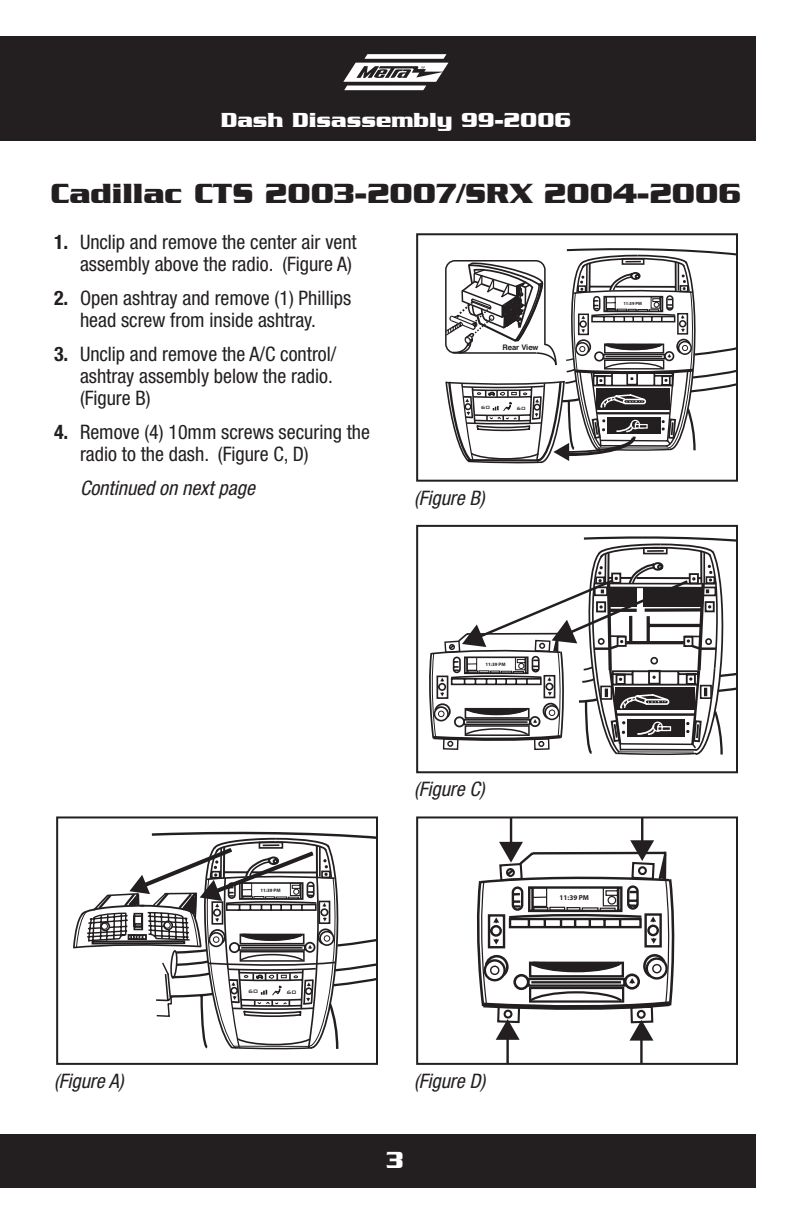
<style>
.page{position:relative;width:792px;height:1224px;background:#fff}
.page>*{position:absolute;margin:0;border:0;box-sizing:border-box;transform-origin:0 0}
.t1{font:700 30px "Serpentine";color:#231f20}
.t2{font:700 24px "Serpentine D";color:#fff}
.t3{font:700 22px "Serpentine";color:#fff}
.t4{font:condensed 20px/22px "Helvetica Neue";color:#231f20}
.t5{font:italic condensed 20px "Helvetica Neue";color:#231f20}
.t6{font:700 7.6px "Helvetica";color:#231f20}
.t7{font:700 7.2px "Myriad";color:#231f20}
.t8{font:500 6.6px "Bank Gothic BT";color:#231f20}
.t9{font:500 6px "Bank Gothic BT";color:#231f20}
.t10{font:700 5px "Myriad";color:#231f20}
.t11{font:700 4.6px "Myriad";color:#231f20}
.s1{font-weight:700}
</style>
<div class="page">
<div style="left:0;top:36px;width:756px;height:105px;background:#231f20"></div>
<div style="left:0;top:1134px;width:756px;height:54px;background:#231f20"></div>
<svg style="left:343px;top:54px;width:105px;height:36px"></svg>
<svg style="left:445px;top:248px;width:290px;height:216px"></svg>
<div style="left:416px;top:233px;width:322px;height:249px;border:2px solid #231f20"></div>
<hr style="left:641px;top:817px;width:2px;height:27px;background:#231f20">
<hr style="left:510px;top:817px;width:2px;height:28px;background:#231f20">
<hr style="left:640px;top:1037px;width:3px;height:27px;background:#231f20">
<hr style="left:506px;top:1036px;width:3px;height:28px;background:#231f20">
<svg style="left:477px;top:840px;width:198px;height:201px"></svg>
<div style="left:416px;top:816px;width:322px;height:249px;border:2px solid #231f20"></div>
<svg style="left:429px;top:536px;width:306px;height:220px"></svg>
<div style="left:416px;top:525px;width:322px;height:248px;border:2px solid #231f20"></div>
<svg style="left:73px;top:832px;width:302px;height:218px"></svg>
<div style="left:56px;top:816px;width:322px;height:249px;border:2px solid #231f20"></div>
<p class="t3" style="left:221px;top:107px;width:352px">Dash Disassembly 99-2006</p>
<h1 class="t1" style="left:51px;top:176px;width:692px">Cadillac CTS 2003-2007/SRX 2004-2006</h1>
<p class="t4" style="left:54px;top:231px;width:304px;text-align:right"><span class="s1">1.</span> Unclip and remove the center air vent assembly above the radio. (Figure A)</p>
<p class="t4" style="left:54px;top:287px;width:299px;text-align:center"><span class="s1">2.</span> Open ashtray and remove (1) Phillips head screw from inside ashtray.</p>
<p class="t4" style="left:80px;top:343px;width:258px;text-indent:-26px"><span class="s1">3.</span> Unclip and remove the A/C control/ ashtray assembly below the radio. (Figure B)</p>
<p class="t4" style="left:80px;top:421px;width:292px;text-indent:-26px"><span class="s1">4.</span> Remove (4) 10mm screws securing the radio to the dash. (Figure C, D)</p>
<p class="t5" style="left:80px;top:476px;width:176px">Continued on next page</p>
<p class="t6" style="left:502px;top:340px;width:38px">Rear View</p>
<p class="t9" style="left:481px;top:404px;width:11px">60</p>
<p class="t9" style="left:516px;top:405px;width:11px">60</p>
<p class="t5" style="left:414px;top:486px;width:72px">(Figure B)</p>
<p class="t11" style="left:623px;top:301px;width:20px">11:39 PM</p>
<p class="t5" style="left:54px;top:1069px;width:71px">(Figure A)</p>
<p class="t10" style="left:260px;top:888px;width:22px">11:39 PM</p>
<p class="t8" style="left:248px;top:988px;width:12px">60</p>
<p class="t8" style="left:286px;top:989px;width:12px">60</p>
<p class="t10" style="left:485px;top:662px;width:22px">11:39 PM</p>
<p class="t5" style="left:414px;top:778px;width:72px">(Figure C)</p>
<p class="t7" style="left:559px;top:894px;width:31px">11:39 PM</p>
<p class="t5" style="left:414px;top:1069px;width:73px">(Figure D)</p>
<p class="t2" style="left:385px;top:1147px;width:21px">3</p>
</div>
